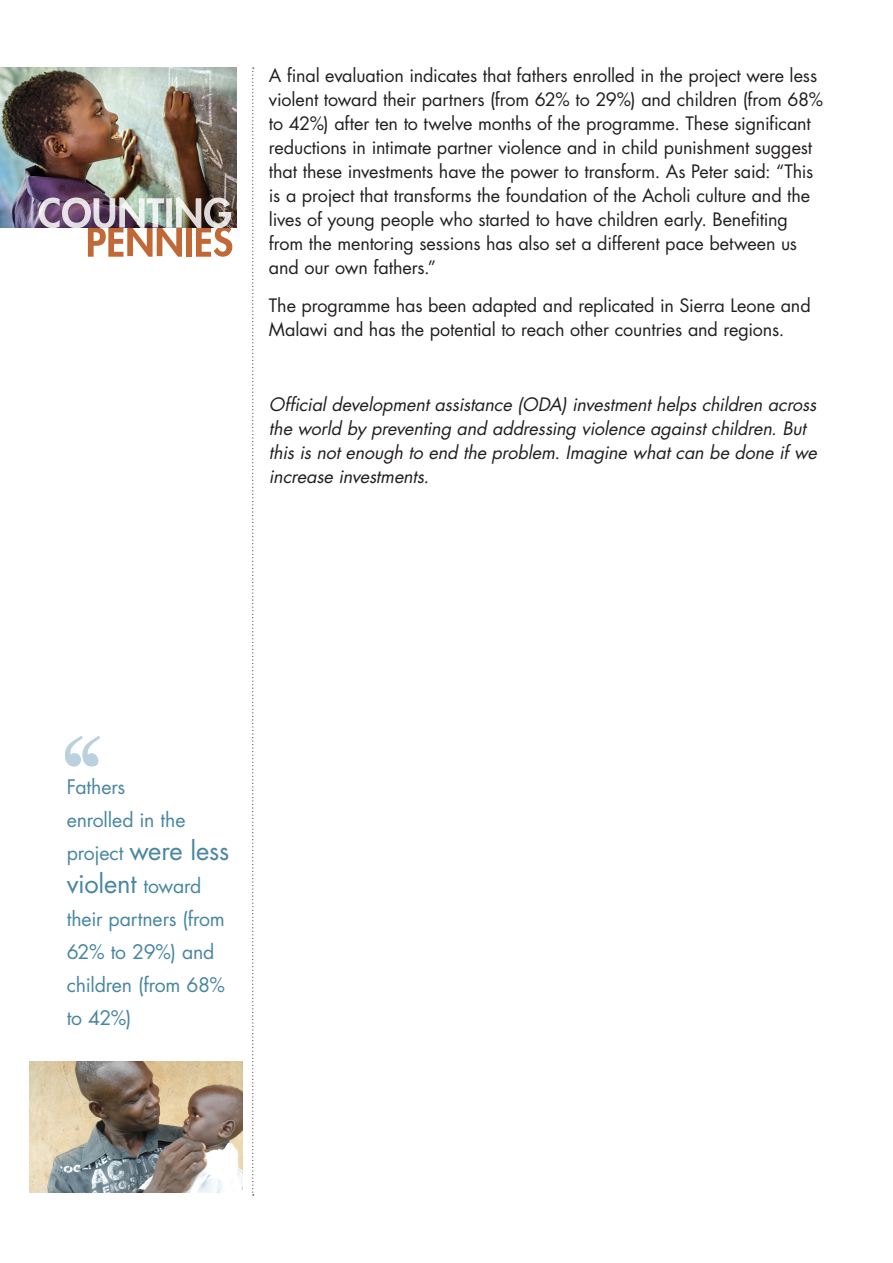
<style>
.page{position:relative;width:893px;height:1263px;background:#fff}
.page>*{position:absolute;margin:0;border:0;box-sizing:border-box;transform-origin:0 0}
.t1{font:25.5px/33px "Futura Std";letter-spacing:-.005em;color:#4886a1}
.t2{font:19.5px/33px "Futura Std";letter-spacing:-.005em;color:#4886a1}
.Body_text{font:18px/24px "Futura Std";letter-spacing:-.005em;color:#231f20}
.Body_text-2{font:italic 18px/24px "Futura Std";color:#231f20}
.s1{font-size:19.5px}
</style>
<div class="page">
<svg style="left:252px;top:68px;width:2px;height:1127px"></svg>
<img style="left:29px;top:1061px;width:214px;height:131px">
<svg style="left:65px;top:736px;width:35px;height:30px"></svg>
<img style="left:0;top:68px;width:236px;height:159px">
<img style="left:39px;top:197px;width:193px;height:60px">
<p class="Body_text" style="left:269px;top:64px;width:556px">A final evaluation indicates that fathers enrolled in the project were less violent toward their partners (from 62% to 29%) and children (from 68% to 42%) after ten to twelve months of the programme. These significant reductions in intimate partner violence and in child punishment suggest that these investments have the power to transform. As Peter said: “This is a project that transforms the foundation of the Acholi culture and the lives of young people who started to have children early. Benefiting from the mentoring sessions has also set a different pace between us and our own fathers.”</p>
<p class="Body_text" style="left:269px;top:293px;width:543px">The programme has been adapted and replicated in Sierra Leone and<br>Malawi and has the potential to reach other countries and regions.</p>
<p class="Body_text-2" style="left:269px;top:392px;width:553px">Official development assistance (ODA) investment helps children across the world by preventing and addressing violence against children. But this is not enough to end the problem. Imagine what can be done if we increase investments.</p>
<p class="t2" style="left:67px;top:770px;width:120px">Fathers enrolled in the</p>
<p class="t1" style="left:67px;top:834px;width:164px"><span class="s1">project</span> were less violent <span class="s1">toward</span></p>
<p class="t2" style="left:67px;top:902px;width:160px">their partners (from<br>62% to 29%) and children (from 68% to 42%)</p>
</div>
